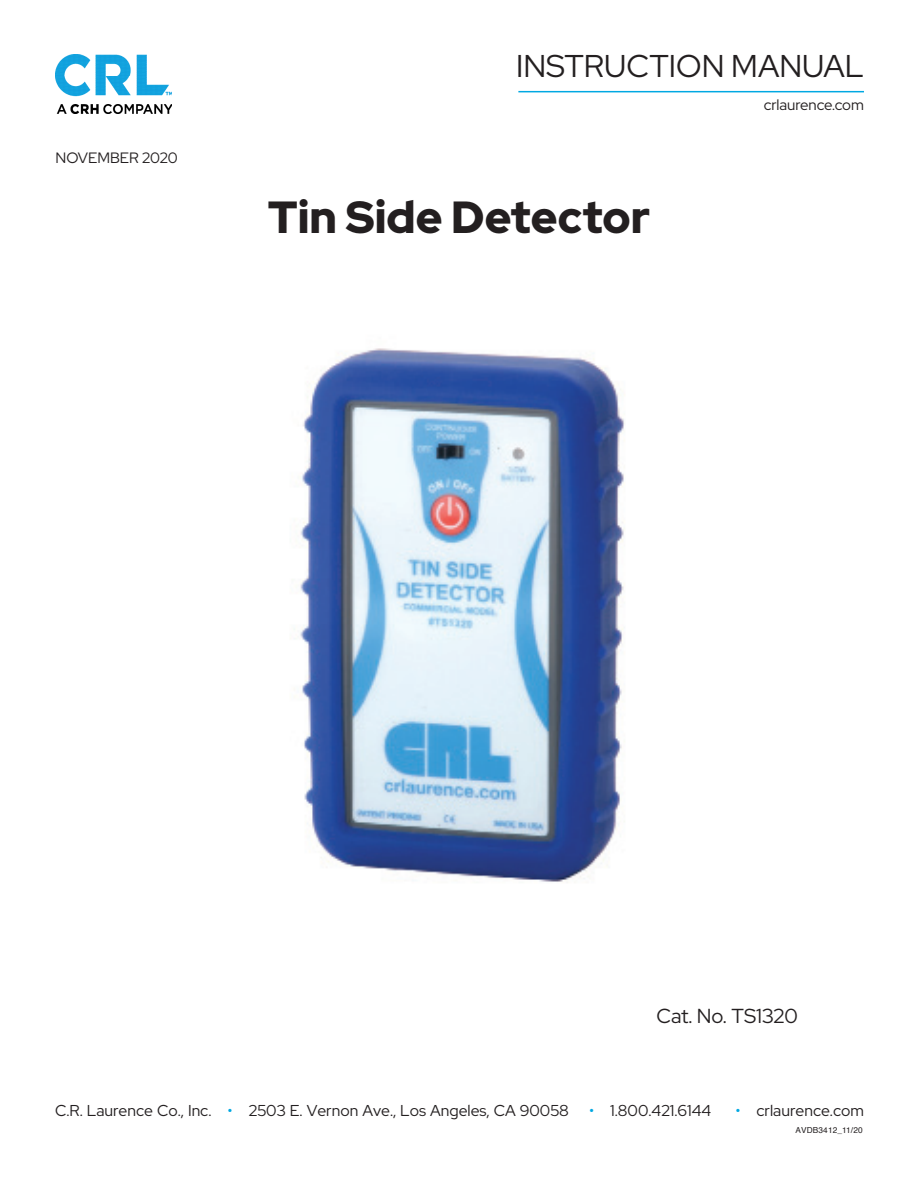
<style>
.page{position:relative;width:918px;height:1188px;background:#fff}
.page>*{position:absolute;margin:0;border:0;box-sizing:border-box;transform-origin:0 0}
.t1{font:900 45px "Red Hat Display";color:#231f20}
.t2{font:31.5px "Red Hat Display";color:#231f20}
.t3{font:20.25px "Red Hat Display";color:#231f20}
.t4{font:15.75px "Red Hat Display";color:#231f20}
.t5{font:15px "Red Hat Display";color:#231f20}
.t6{font:8.25px "Helvetica";letter-spacing:.01em;color:#231f20}
.s1{color:#00a8e2}
</style>
<div class="page">
<hr style="left:518px;top:91px;width:346px;height:1px;background:#00a8e2">
<img style="left:56px;top:54px;width:116px;height:60px">
<img style="left:294px;top:348px;width:331px;height:534px">
<p class="t5" style="left:56px;top:148px;width:124px">NOVEMBER 2020</p>
<h2 class="t2" style="left:516px;top:45px;width:349px">INSTRUCTION MANUAL</h2>
<p class="t5" style="left:764px;top:94px;width:102px">crlaurence.com</p>
<p class="t1" style="left:268px;top:188px;width:384px">Tin Side Detector</p>
<p class="t3" style="left:656px;top:1003px;width:143px">Cat. No. TS1320</p>
<p class="t4" style="left:55px;top:1101px;width:515px">C.R. Laurence Co., Inc. <span class="s1">•</span> 2503 E. Vernon Ave., Los Angeles, CA 90058</p>
<p class="t4" style="left:589px;top:1101px;width:124px"><span class="s1">•</span> 1.800.421.6144</p>
<p class="t4" style="left:735px;top:1101px;width:130px"><span class="s1">•</span> crlaurence.com</p>
<p class="t6" style="left:796px;top:1124px;width:69px">AVDB3412_11/20</p>
</div>
